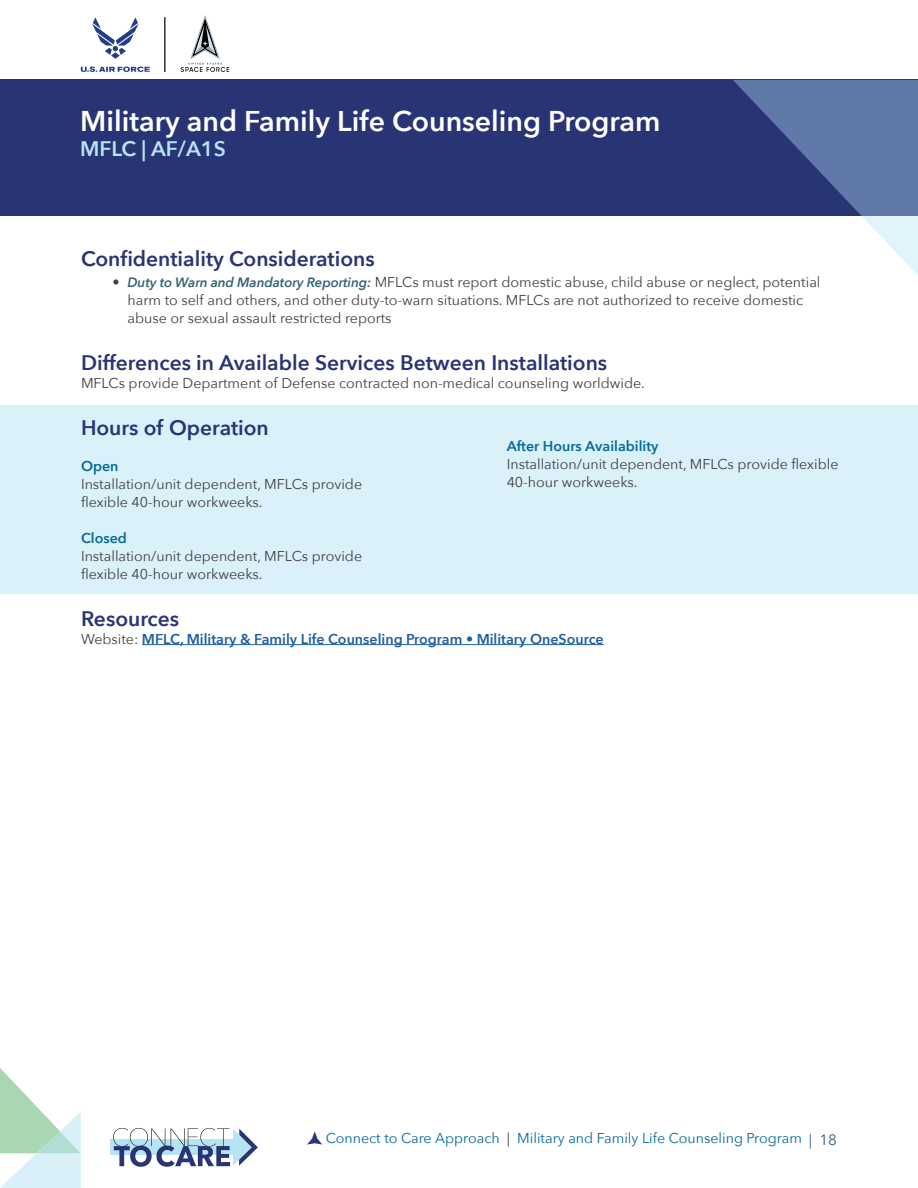
<style>
.page{position:relative;width:918px;height:1188px;background:#fff}
.page>*{position:absolute;margin:0;border:0;box-sizing:border-box;transform-origin:0 0}
.Table_Of_Contents_Na{font:600 28.5px "Avenir Next";color:#fff}
.t1{font:600 21px "Avenir Next";color:#293475}
.t2{font:600 21px "Avenir Next";color:#b8e4f6}
.t3{font:15px "Avenir Next";color:#376576}
.t4{font:14.25px/18px "Avenir Next";color:#414042}
.t5{font:600 14.25px "Avenir Next";color:#215e9e}
.t6{font:14.25px "Avenir Next";color:#046b9a}
.t7{font:600 14.25px "Avenir Next";color:#046b9a}
.s1{font-weight:600;font-style:italic;font-size:13.5px;color:#366576}
.s2{font-weight:400;color:#414042}
.s3{color:#414042}
</style>
<div class="page">
<div style="left:0;top:80px;width:918px;height:136px;background:#293475"></div>
<svg style="left:733px;top:80px;width:185px;height:195px"></svg>
<hr style="left:164px;top:17px;width:2px;height:55px;background:#333030">
<svg style="left:92px;top:17px;width:46px;height:42px"></svg>
<svg style="left:81px;top:66px;width:69px;height:6px"></svg>
<svg style="left:181px;top:15px;width:48px;height:57px"></svg>
<svg style="left:0;top:1068px;width:81px;height:120px"></svg>
<div style="left:110px;top:1139px;width:126px;height:16px;background:#b7e4f4"></div>
<svg style="left:113px;top:1128px;width:145px;height:39px"></svg>
<div style="left:0;top:405px;width:918px;height:189px;background:#daf1fa"></div>
<hr style="left:142px;top:644px;width:462px;height:1px;background:#215e9e">
<p class="Table_Of_Contents_Na" style="left:80px;top:96px;width:582px">Military and Family Life Counseling Program</p>
<p class="t2" style="left:80px;top:131px;width:147px">MFLC | AF/A1S</p>
<p class="t1" style="left:81px;top:241px;width:295px">Confidentiality Considerations</p>
<p class="t4" style="left:127px;top:273px;width:695px;text-indent:-15px">• <span class="s1">Duty to Warn and Mandatory Reporting:</span> MFLCs must report domestic abuse, child abuse or neglect, potential harm to self and others, and other duty-to-warn situations. MFLCs are not authorized to receive domestic abuse or sexual assault restricted reports</p>
<p class="t1" style="left:81px;top:345px;width:528px">Differences in Available Services Between Installations</p>
<p class="t4" style="left:81px;top:373px;width:563px">MFLCs provide Department of Defense contracted non-medical counseling worldwide.</p>
<p class="t1" style="left:81px;top:409px;width:189px">Hours of Operation</p>
<p class="t7" style="left:81px;top:454px;width:39px">Open</p>
<p class="t4" style="left:81px;top:474px;width:283px">Installation/unit dependent, MFLCs provide</p>
<p class="t4" style="left:81px;top:492px;width:183px">flexible 40-hour workweeks.</p>
<p class="t7" style="left:81px;top:526px;width:47px">Closed</p>
<p class="t4" style="left:81px;top:546px;width:283px">Installation/unit dependent, MFLCs provide</p>
<p class="t4" style="left:81px;top:564px;width:183px">flexible 40-hour workweeks.</p>
<p class="t1" style="left:81px;top:600px;width:100px">Resources</p>
<p class="t5" style="left:81px;top:626px;width:524px"><span class="s2">Website:</span> MFLC, Military &amp; Family Life Counseling Program • Military OneSource</p>
<p class="t7" style="left:507px;top:434px;width:153px">After Hours Availability</p>
<p class="t4" style="left:507px;top:454px;width:333px">Installation/unit dependent, MFLCs provide flexible</p>
<p class="t4" style="left:507px;top:472px;width:132px">40-hour workweeks.</p>
<p class="t6" style="left:326px;top:1126px;width:478px">Connect to Care Approach <span class="s3">|</span> Military and Family Life Counseling Program</p>
<p class="t3" style="left:809px;top:1127px;width:30px">| 18</p>
</div>
